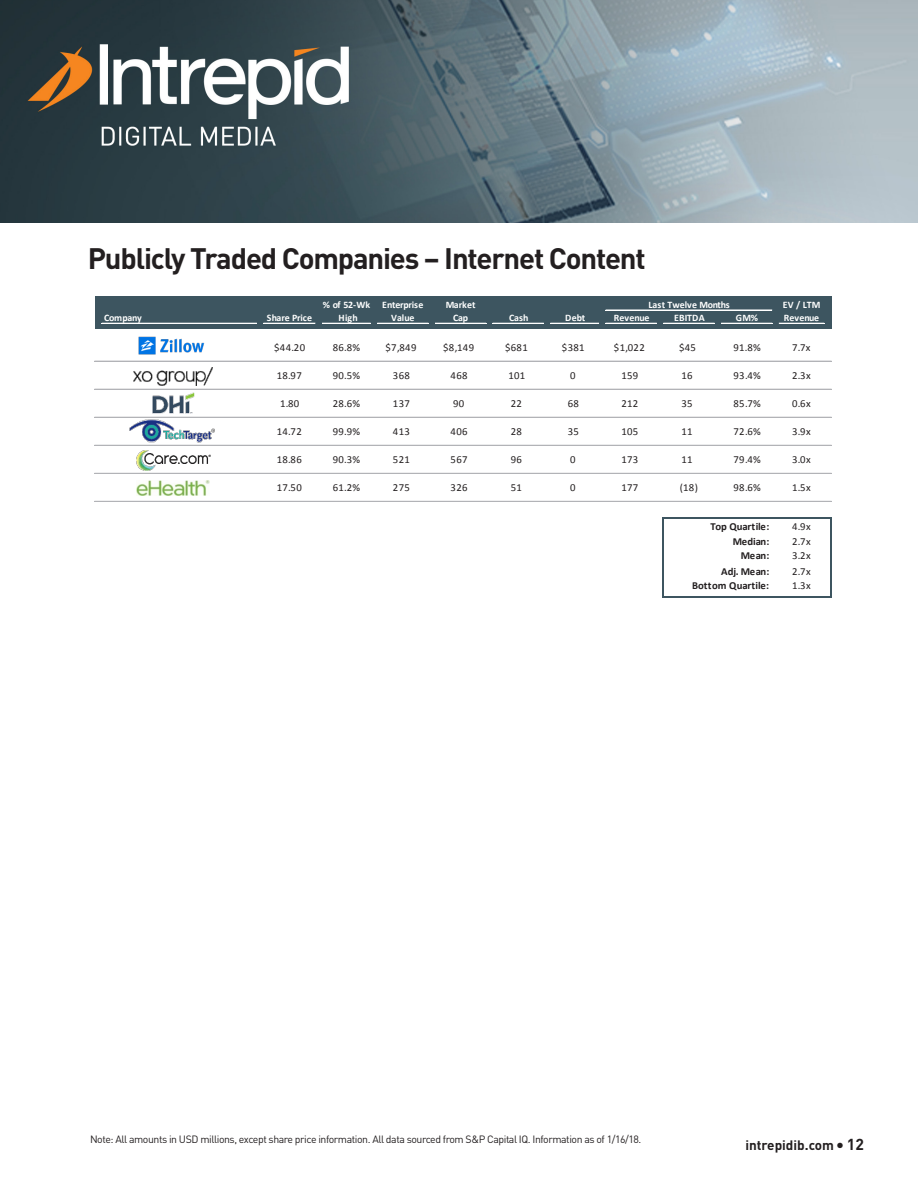
<style>
.page{position:relative;width:918px;height:1188px;background:#fff}
.page>*{position:absolute;margin:0;border:0;box-sizing:border-box;transform-origin:0 0}
.body1{font:700 29.25px "DIN";letter-spacing:-.04em;color:#231f20}
.t1{font:700 13.5px "DIN";color:#231f20}
.t2{font:10.65px "Calibri";letter-spacing:.03em;color:#231f20}
.t3{font:700 10.65px "Calibri";color:#231f20}
.t4{font:10.5px "DIN";letter-spacing:-.04em;color:#231f20}
.t5{font:700 9.9px "Calibri";letter-spacing:-.005em;color:#fff}
.t6{font:700 9.9px "Calibri";letter-spacing:-.035em;color:#fff}
.s1{font-size:15.75px}
</style>
<div class="page">
<img style="left:0;top:0;width:918px;height:223px">
<div style="left:95px;top:296px;width:737px;height:33px;background:#3d5560"></div>
<hr style="left:102px;top:323px;width:155px;height:1px;background:#fff">
<hr style="left:263px;top:323px;width:52px;height:1px;background:#fff">
<hr style="left:322px;top:323px;width:49px;height:1px;background:#fff">
<hr style="left:377px;top:323px;width:51px;height:1px;background:#fff">
<hr style="left:435px;top:323px;width:51px;height:1px;background:#fff">
<hr style="left:493px;top:323px;width:51px;height:1px;background:#fff">
<hr style="left:550px;top:323px;width:49px;height:1px;background:#fff">
<hr style="left:606px;top:323px;width:51px;height:1px;background:#fff">
<hr style="left:663px;top:323px;width:52px;height:1px;background:#fff">
<hr style="left:721px;top:323px;width:51px;height:1px;background:#fff">
<hr style="left:663px;top:517px;width:1px;height:81px;background:#3d5560">
<hr style="left:830px;top:519px;width:2px;height:79px;background:#3d5560">
<hr style="left:606px;top:310px;width:166px;height:1px;background:#fff">
<hr style="left:779px;top:323px;width:45px;height:1px;background:#fff">
<hr style="left:94px;top:361px;width:738px;height:1px;background:#b2b3b7">
<hr style="left:94px;top:389px;width:738px;height:1px;background:#b2b3b7">
<hr style="left:94px;top:417px;width:738px;height:1px;background:#b2b3b7">
<hr style="left:94px;top:445px;width:738px;height:1px;background:#b2b3b7">
<hr style="left:94px;top:473px;width:738px;height:1px;background:#b2b3b7">
<hr style="left:94px;top:501px;width:738px;height:1px;background:#b2b3b7">
<hr style="left:664px;top:517px;width:168px;height:2px;background:#3d5560">
<hr style="left:664px;top:596px;width:168px;height:2px;background:#3d5560">
<img style="left:134px;top:367px;width:79px;height:18px">
<img style="left:152px;top:393px;width:42px;height:21px">
<img style="left:130px;top:419px;width:87px;height:26px">
<img style="left:136px;top:451px;width:74px;height:19px">
<img style="left:137px;top:481px;width:73px;height:15px">
<img style="left:138px;top:337px;width:67px;height:18px">
<p class="body1" style="left:88px;top:239px;width:560px">Publicly Traded Companies – Internet Content</p>
<p class="t5" style="left:323px;top:298px;width:102px">% of 52--‐Wk Enterprise</p>
<p class="t5" style="left:446px;top:298px;width:31px">Market</p>
<p class="t5" style="left:649px;top:298px;width:83px">Last Twelve Months</p>
<p class="t5" style="left:783px;top:298px;width:39px">EV / LTM</p>
<p class="t6" style="left:104px;top:311px;width:39px">Company</p>
<p class="t5" style="left:267px;top:311px;width:47px">Share Price</p>
<p class="t5" style="left:338px;top:311px;width:21px">High</p>
<p class="t5" style="left:391px;top:311px;width:25px">Value</p>
<p class="t5" style="left:453px;top:311px;width:17px">Cap</p>
<p class="t5" style="left:509px;top:311px;width:21px">Cash</p>
<p class="t5" style="left:565px;top:311px;width:21px">Debt</p>
<p class="t5" style="left:614px;top:311px;width:37px">Revenue</p>
<p class="t5" style="left:674px;top:311px;width:32px">EBITDA</p>
<p class="t5" style="left:736px;top:311px;width:24px">GM%</p>
<p class="t5" style="left:784px;top:311px;width:37px">Revenue</p>
<p class="t2" style="left:274px;top:341px;width:32px">$44.20</p>
<p class="t2" style="left:333px;top:341px;width:29px">86.8%</p>
<p class="t2" style="left:386px;top:341px;width:32px">$7,849</p>
<p class="t2" style="left:443px;top:341px;width:32px">$8,149</p>
<p class="t2" style="left:505px;top:341px;width:24px">$681</p>
<p class="t2" style="left:562px;top:341px;width:24px">$381</p>
<p class="t2" style="left:614px;top:341px;width:32px">$1,022</p>
<p class="t2" style="left:679px;top:341px;width:18px">$45</p>
<p class="t2" style="left:733px;top:341px;width:29px">91.8%</p>
<p class="t2" style="left:792px;top:341px;width:20px">7.7x</p>
<p class="t2" style="left:277px;top:369px;width:27px">18.97</p>
<p class="t2" style="left:333px;top:369px;width:29px">90.5%</p>
<p class="t2" style="left:393px;top:369px;width:18px">368</p>
<p class="t2" style="left:451px;top:369px;width:18px">468</p>
<p class="t2" style="left:508px;top:369px;width:18px">101</p>
<p class="t2" style="left:570px;top:369px;width:7px">0</p>
<p class="t2" style="left:621px;top:369px;width:18px">159</p>
<p class="t2" style="left:682px;top:369px;width:13px">16</p>
<p class="t2" style="left:733px;top:369px;width:29px">93.4%</p>
<p class="t2" style="left:792px;top:369px;width:20px">2.3x</p>
<p class="t2" style="left:280px;top:397px;width:21px">1.80</p>
<p class="t2" style="left:333px;top:397px;width:29px">28.6%</p>
<p class="t2" style="left:393px;top:397px;width:18px">137</p>
<p class="t2" style="left:453px;top:397px;width:13px">90</p>
<p class="t2" style="left:511px;top:397px;width:13px">22</p>
<p class="t2" style="left:568px;top:397px;width:13px">68</p>
<p class="t2" style="left:621px;top:397px;width:18px">212</p>
<p class="t2" style="left:682px;top:397px;width:13px">35</p>
<p class="t2" style="left:733px;top:397px;width:29px">85.7%</p>
<p class="t2" style="left:792px;top:397px;width:20px">0.6x</p>
<p class="t2" style="left:277px;top:425px;width:27px">14.72</p>
<p class="t2" style="left:333px;top:425px;width:29px">99.9%</p>
<p class="t2" style="left:393px;top:425px;width:18px">413</p>
<p class="t2" style="left:451px;top:425px;width:18px">406</p>
<p class="t2" style="left:511px;top:425px;width:13px">28</p>
<p class="t2" style="left:568px;top:425px;width:13px">35</p>
<p class="t2" style="left:621px;top:425px;width:18px">105</p>
<p class="t2" style="left:682px;top:425px;width:13px">11</p>
<p class="t2" style="left:733px;top:425px;width:29px">72.6%</p>
<p class="t2" style="left:792px;top:425px;width:20px">3.9x</p>
<p class="t2" style="left:277px;top:453px;width:27px">18.86</p>
<p class="t2" style="left:333px;top:453px;width:29px">90.3%</p>
<p class="t2" style="left:393px;top:453px;width:18px">521</p>
<p class="t2" style="left:451px;top:453px;width:18px">567</p>
<p class="t2" style="left:511px;top:453px;width:13px">96</p>
<p class="t2" style="left:570px;top:453px;width:7px">0</p>
<p class="t2" style="left:621px;top:453px;width:18px">173</p>
<p class="t2" style="left:682px;top:453px;width:13px">11</p>
<p class="t2" style="left:733px;top:453px;width:29px">79.4%</p>
<p class="t2" style="left:792px;top:453px;width:20px">3.0x</p>
<p class="t2" style="left:277px;top:481px;width:27px">17.50</p>
<p class="t2" style="left:333px;top:481px;width:29px">61.2%</p>
<p class="t2" style="left:393px;top:481px;width:18px">275</p>
<p class="t2" style="left:451px;top:481px;width:18px">326</p>
<p class="t2" style="left:511px;top:481px;width:13px">51</p>
<p class="t2" style="left:570px;top:481px;width:7px">0</p>
<p class="t2" style="left:621px;top:481px;width:18px">177</p>
<p class="t2" style="left:680px;top:481px;width:20px">(18)</p>
<p class="t2" style="left:733px;top:481px;width:29px">98.6%</p>
<p class="t2" style="left:792px;top:481px;width:20px">1.5x</p>
<p class="t3" style="left:710px;top:520px;width:60px">Top Quartile:</p>
<p class="t2" style="left:792px;top:520px;width:20px">4.9x</p>
<p class="t3" style="left:733px;top:535px;width:38px">Median:</p>
<p class="t2" style="left:792px;top:535px;width:20px">2.7x</p>
<p class="t3" style="left:741px;top:549px;width:30px">Mean:</p>
<p class="t2" style="left:792px;top:549px;width:20px">3.2x</p>
<p class="t3" style="left:721px;top:564px;width:50px">Adj. Mean:</p>
<p class="t2" style="left:792px;top:564px;width:20px">2.7x</p>
<p class="t3" style="left:692px;top:578px;width:79px">Bottom Quartile:</p>
<p class="t2" style="left:792px;top:578px;width:20px">1.3x</p>
<p class="t4" style="left:90px;top:1132px;width:553px">Note: All amounts in USD millions, except share price information. All data sourced from S&amp;P Capital IQ. Information as of 1/16/18.</p>
<p class="t1" style="left:745px;top:1136px;width:120px">intrepidib.com ● <span class="s1">12</span></p>
</div>
